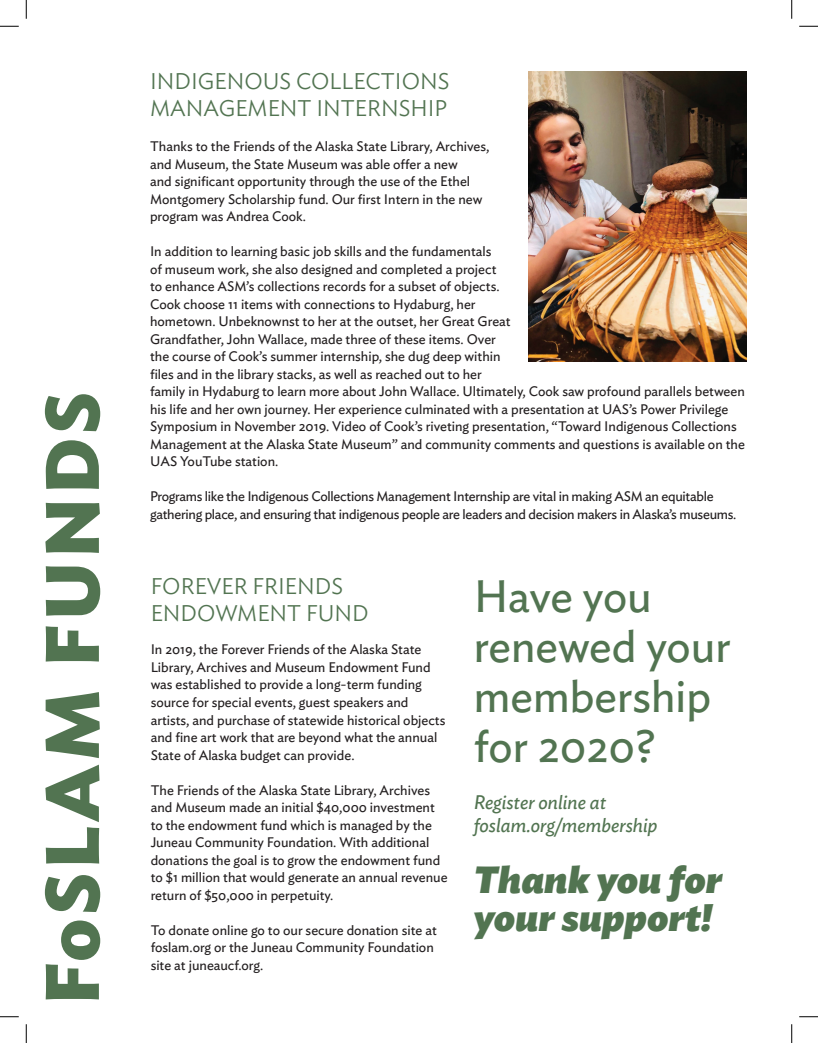
<style>
.page{position:relative;width:818px;height:1043px;background:#fff}
.page>*{position:absolute;margin:0;border:0;box-sizing:border-box;transform-origin:0 0}
.t1{font:700 75px "Ideal Sans";letter-spacing:.05em;color:#527451}
.t2{font:45px/50px "Ideal Sans";color:#527451}
.t3{font:italic 900 37.5px/37.5px "Ideal Sans";color:#527451}
.t4{font:300 22.5px/27px "Ideal Sans";color:#527451}
.t5{font:italic 19.5px "Ideal Sans";color:#527451}
.t6{font:13.75px/17.5px "Ideal Sans";color:#231f20}
.t7{font:13.75px/17.5px "Ideal Sans";letter-spacing:-.02em;color:#231f20}
</style>
<div class="page">
<img style="left:529px;top:71px;width:217px;height:290px">
<svg style="left:0;top:25px;width:19px;height:2px"></svg>
<svg style="left:799px;top:25px;width:19px;height:2px"></svg>
<svg style="left:0;top:1016px;width:19px;height:1px"></svg>
<svg style="left:799px;top:1016px;width:19px;height:1px"></svg>
<svg style="left:25px;top:0;width:2px;height:19px"></svg>
<svg style="left:25px;top:1024px;width:2px;height:18px"></svg>
<svg style="left:791px;top:0;width:1px;height:19px"></svg>
<svg style="left:791px;top:1024px;width:1px;height:18px"></svg>
<p class="t1" style="left:12px;top:1004px;width:614px;rotate:-90deg">FoSLAM FUNDS</p>
<p class="t4" style="left:150px;top:66px;width:301px">INDIGENOUS COLLECTIONS<br>MANAGEMENT INTERNSHIP</p>
<p class="t6" style="left:150px;top:137px;width:341px">Thanks to the Friends of the Alaska State Library, Archives, and Museum, the State Museum was able offer a new<br>and significant opportunity through the use of the Ethel Montgomery Scholarship fund. Our first Intern in the new program was Andrea Cook.</p>
<p class="t6" style="left:150px;top:242px;width:596px">In addition to learning basic job skills and the fundamentals<br>of museum work, she also designed and completed a project<br>to enhance ASM’s collections records for a subset of objects.<br>Cook choose 11 items with connections to Hydaburg, her<br>hometown. Unbeknownst to her at the outset, her Great Great<br>Grandfather, John Wallace, made three of these items. Over<br>the course of Cook’s summer internship, she dug deep within<br>files and in the library stacks, as well as reached out to her<br>family in Hydaburg to learn more about John Wallace. Ultimately, Cook saw profound parallels between his life and her own journey. Her experience culminated with a presentation at UAS’s Power Privilege Symposium in November 2019. Video of Cook’s riveting presentation, “Toward Indigenous Collections Management at the Alaska State Museum” and community comments and questions is available on the UAS YouTube station.</p>
<p class="t7" style="left:150px;top:487px;width:588px">Programs like the Indigenous Collections Management Internship are vital in making ASM an equitable gathering place, and ensuring that indigenous people are leaders and decision makers in Alaska’s museums.</p>
<p class="t4" style="left:151px;top:570px;width:219px">FOREVER FRIENDS<br>ENDOWMENT FUND</p>
<p class="t6" style="left:151px;top:640px;width:296px">In 2019, the Forever Friends of the Alaska State Library, Archives and Museum Endowment Fund was established to provide a long-term funding source for special events, guest speakers and artists, and purchase of statewide historical objects and fine art work that are beyond what the annual State of Alaska budget can provide.</p>
<p class="t6" style="left:151px;top:780px;width:298px">The Friends of the Alaska State Library, Archives and Museum made an initial $40,000 investment to the endowment fund which is managed by the Juneau Community Foundation. With additional donations the goal is to grow the endowment fund to $1 million that would generate an annual revenue return of $50,000 in perpetuity.</p>
<p class="t6" style="left:151px;top:920px;width:288px">To donate online go to our secure donation site at foslam.org or the Juneau Community Foundation site at juneaucf.org.</p>
<p class="t2" style="left:473px;top:567px;width:258px">Have you renewed your membership for 2020?</p>
<p class="t5" style="left:473px;top:787px;width:134px">Register online at</p>
<p class="t5" style="left:473px;top:810px;width:185px">foslam.org/membership</p>
<p class="t3" style="left:473px;top:858px;width:249px">Thank you for your support!</p>
</div>
